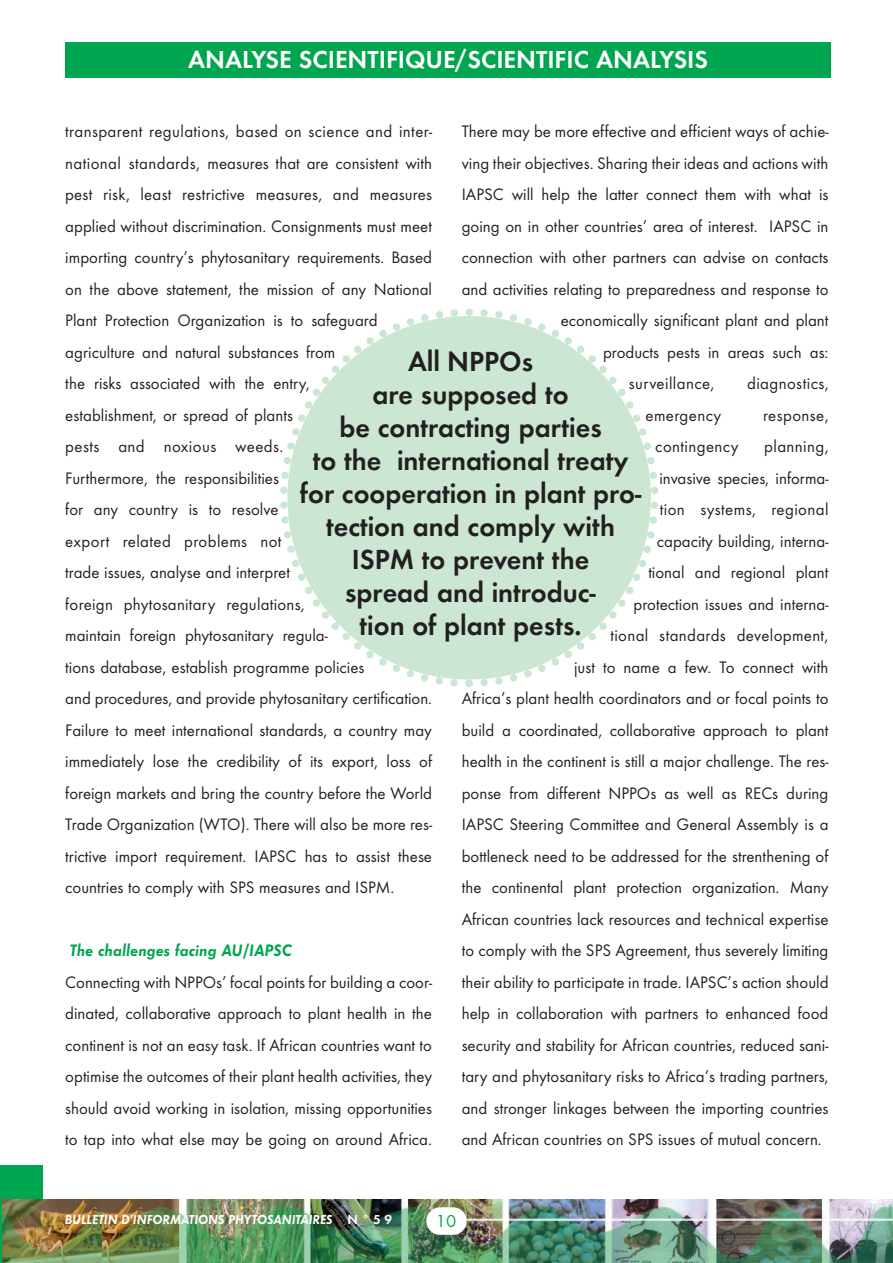
<style>
.page{position:relative;width:893px;height:1263px;background:#fff}
.page>*{position:absolute;margin:0;border:0;box-sizing:border-box;transform-origin:0 0}
.t1{font:700 28.65px/32.8px "Function";color:#231f20;text-align:center}
.t2{font:700 25.5px "Function";color:#fff}
.t3{font:18px "Function";color:#00a54f}
.t4{font:17.25px/31.5px "Function";color:#231f20}
.t5{font:17.25px "Function";letter-spacing:.025em;color:#231f20}
.t6{font:italic 700 17.25px "Function";color:#00a54f}
.t7{font:17.25px "Function";letter-spacing:.02em;color:#231f20}
.t8{font:italic 700 13.5px "Function";color:#fff}
.s1{font-style:normal}
</style>
<div class="page">
<div style="left:0;top:1165px;width:43px;height:98px;background:#00a54f"></div>
<img style="left:101px;top:1199px;width:792px;height:64px">
<img style="left:2px;top:1199px;width:99px;height:64px">
<div style="left:426px;top:1207px;width:41px;height:28px;background:#fff;border-radius:14px"></div>
<hr style="left:467px;top:1220px;width:426px;height:1px;background:#fff">
<hr style="left:467px;top:1219px;width:426px;height:1px;background:#fff">
<div style="left:65px;top:42px;width:766px;height:35px;background:#00a54f"></div>
<svg style="left:280px;top:308px;width:378px;height:379px"></svg>
<svg style="left:465px;top:679px;width:8px;height:8px"></svg>
<h2 class="t2" style="left:188px;top:45px;width:521px">ANALYSE SCIENTIFIQUE/SCIENTIFIC ANALYSIS</h2>
<p class="t4" style="left:462px;top:116px;width:368px">There may be more effective and efficient ways of achie-</p>
<p class="t4" style="left:462px;top:147px;width:368px">ving their objectives. Sharing their ideas and actions with</p>
<p class="t4" style="left:462px;top:179px;width:368px">IAPSC will help the latter connect them with what is</p>
<p class="t4" style="left:462px;top:210px;width:368px">going on in other countries’ area of interest. IAPSC in</p>
<p class="t4" style="left:462px;top:242px;width:368px">connection with other partners can advise on contacts</p>
<p class="t4" style="left:462px;top:273px;width:368px">and activities relating to preparedness and response to</p>
<p class="t4" style="left:561px;top:305px;width:269px">economically significant plant and plant</p>
<p class="t4" style="left:603px;top:336px;width:227px">products pests in areas such as:</p>
<p class="t5" style="left:629px;top:373px;width:87px">surveillance,</p>
<p class="t5" style="left:747px;top:373px;width:83px">diagnostics,</p>
<p class="t5" style="left:645px;top:405px;width:77px">emergency</p>
<p class="t5" style="left:763px;top:405px;width:67px">response,</p>
<p class="t5" style="left:655px;top:436px;width:85px">contingency</p>
<p class="t5" style="left:764px;top:436px;width:66px">planning,</p>
<p class="t4" style="left:659px;top:462px;width:171px">invasive species, informa-</p>
<p class="t5" style="left:660px;top:499px;width:170px">tion systems, regional</p>
<p class="t4" style="left:657px;top:525px;width:173px">capacity building, interna-</p>
<p class="t4" style="left:648px;top:557px;width:182px">tional and regional plant</p>
<p class="t4" style="left:634px;top:588px;width:196px">protection issues and interna-</p>
<p class="t7" style="left:610px;top:625px;width:219px">tional standards development,</p>
<p class="t4" style="left:574px;top:651px;width:256px">just to name a few. To connect with</p>
<p class="t4" style="left:462px;top:683px;width:368px">Africa’s plant health coordinators and or focal points to</p>
<p class="t4" style="left:462px;top:714px;width:368px">build a coordinated, collaborative approach to plant</p>
<p class="t4" style="left:462px;top:746px;width:368px">health in the continent is still a major challenge. The res-</p>
<p class="t4" style="left:462px;top:777px;width:368px">ponse from different NPPOs as well as RECs during</p>
<p class="t4" style="left:462px;top:809px;width:368px">IAPSC Steering Committee and General Assembly is a</p>
<p class="t4" style="left:462px;top:840px;width:368px">bottleneck need to be addressed for the strenthening of</p>
<p class="t4" style="left:462px;top:872px;width:368px">the continental plant protection organization. Many</p>
<p class="t4" style="left:462px;top:903px;width:368px">African countries lack resources and technical expertise</p>
<p class="t4" style="left:462px;top:935px;width:368px">to comply with the SPS Agreement, thus severely limiting</p>
<p class="t4" style="left:462px;top:966px;width:368px">their ability to participate in trade. IAPSC’s action should</p>
<p class="t4" style="left:462px;top:998px;width:368px">help in collaboration with partners to enhanced food</p>
<p class="t4" style="left:462px;top:1029px;width:368px">security and stability for African countries, reduced sani-</p>
<p class="t4" style="left:462px;top:1061px;width:368px">tary and phytosanitary risks to Africa’s trading partners,</p>
<p class="t4" style="left:462px;top:1092px;width:368px">and stronger linkages between the importing countries</p>
<p class="t4" style="left:462px;top:1124px;width:361px">and African countries on SPS issues of mutual concern.</p>
<p class="t4" style="left:65px;top:116px;width:368px">transparent regulations, based on science and inter&shy;national standards, measures that are consistent with pest risk, least restrictive measures, and measures applied without discrimination. Consignments must meet importing country’s phytosanitary requirements. Based on the above statement, the mission of any National Plant Protection Organization is to safeguard agriculture and natural substances from<br>the risks associated with the entry,<br>establishment, or spread of plants<br>pests and noxious weeds.<br>Furthermore, the responsibilities<br>for any country is to resolve<br>export related problems not<br>trade issues, analyse and interpret<br>foreign phytosanitary regulations,<br>maintain foreign phytosanitary regula-<br>tions database, establish programme policies<br>and procedures, and provide phytosanitary certification.<br>Failure to meet international standards, a country may immediately lose the credibility of its export, loss of foreign markets and bring the country before the World Trade Organization (WTO). There will also be more res&shy;trictive import requirement. IAPSC has to assist these countries to comply with SPS measures and ISPM.</p>
<h1 class="t1" style="left:300px;top:345px;width:343px">All NPPOs<br>are supposed to<br>be contracting parties<br>to the international treaty for cooperation in plant pro&shy;tection and comply with<br>ISPM to prevent the<br>spread and introduc-<br>tion of plant pests.</h1>
<p class="t6" style="left:70px;top:940px;width:223px">The challenges facing AU/IAPSC</p>
<p class="t4" style="left:65px;top:966px;width:368px;text-align:justify">Connecting with NPPOs’ focal points for building a coor&shy;dinated, collaborative approach to plant health in the continent is not an easy task. If African countries want to optimise the outcomes of their plant health activities, they should avoid working in isolation, missing opportunities to tap into what else may be going on around Africa.</p>
<p class="t8" style="left:65px;top:1212px;width:329px">BULLETIN D’INFORMATIONS PHYTOSANITAIRES <span class="s1">N ° 5 9</span></p>
<p class="t3" style="left:436px;top:1211px;width:22px">10</p>
</div>
